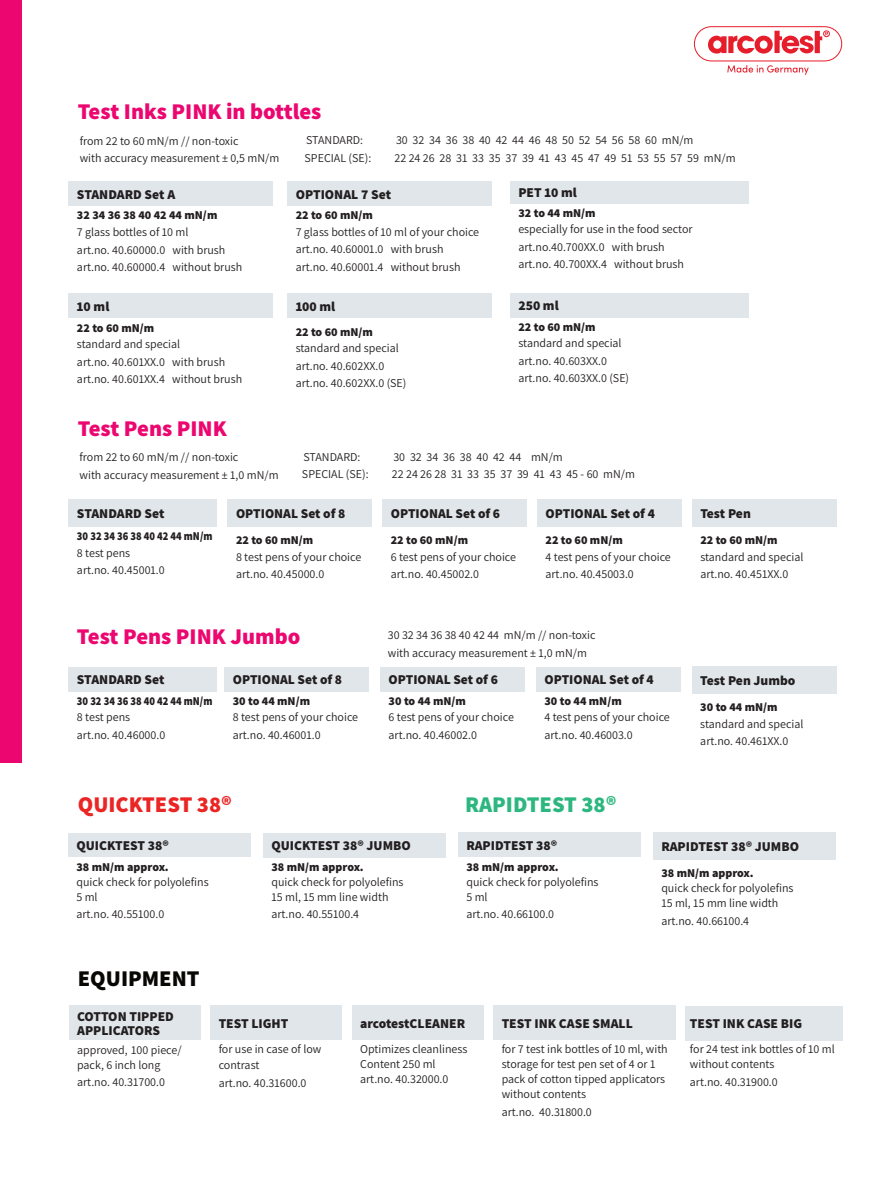
<style>
.page{position:relative;width:893px;height:1191px;background:#fff}
.page>*{position:absolute;margin:0;border:0;box-sizing:border-box;transform-origin:0 0}
.t1{font:800 22.5px "Assistant";color:#ec066f}
.t2{font:800 22.5px "Assistant";color:#ea2523}
.t3{font:800 22.5px "Assistant";color:#2db780}
.t4{font:800 22.5px "Assistant";color:#080704}
.t5{font:800 13.5px/13.5px "Assistant";color:#231f20}
.t6{font:12px/17.5px "Assistant";color:#231f20}
.t7{font:800 12px "Assistant";color:#231f20}
.t8{font:800 12px "Assistant";color:#231f20;scale:.87 1}
</style>
<div class="page">
<div style="left:0;top:0;width:21px;height:762px;background:#ec066f"></div>
<div style="left:510px;top:181px;width:238px;height:22px;background:#e0e6ea"></div>
<div style="left:68px;top:293px;width:205px;height:25px;background:#e0e6ea"></div>
<div style="left:287px;top:293px;width:204px;height:25px;background:#e0e6ea"></div>
<div style="left:287px;top:181px;width:204px;height:25px;background:#e0e6ea"></div>
<div style="left:68px;top:181px;width:205px;height:25px;background:#e0e6ea"></div>
<div style="left:68px;top:499px;width:149px;height:28px;background:#e0e6ea"></div>
<div style="left:68px;top:666px;width:149px;height:25px;background:#e0e6ea"></div>
<div style="left:263px;top:832px;width:183px;height:25px;background:#e0e6ea"></div>
<div style="left:653px;top:832px;width:183px;height:27px;background:#e0e6ea"></div>
<div style="left:68px;top:832px;width:183px;height:25px;background:#e0e6ea"></div>
<div style="left:458px;top:832px;width:183px;height:25px;background:#e0e6ea"></div>
<div style="left:227px;top:499px;width:145px;height:28px;background:#e0e6ea"></div>
<div style="left:224px;top:666px;width:145px;height:25px;background:#e0e6ea"></div>
<div style="left:382px;top:499px;width:145px;height:28px;background:#e0e6ea"></div>
<div style="left:380px;top:666px;width:145px;height:25px;background:#e0e6ea"></div>
<div style="left:537px;top:499px;width:145px;height:28px;background:#e0e6ea"></div>
<div style="left:536px;top:666px;width:145px;height:25px;background:#e0e6ea"></div>
<div style="left:692px;top:499px;width:144px;height:28px;background:#e0e6ea"></div>
<div style="left:692px;top:666px;width:144px;height:27px;background:#e0e6ea"></div>
<div style="left:510px;top:293px;width:238px;height:25px;background:#e0e6ea"></div>
<div style="left:210px;top:1005px;width:132px;height:34px;background:#e0e6ea"></div>
<div style="left:493px;top:1005px;width:183px;height:34px;background:#e0e6ea"></div>
<div style="left:69px;top:1005px;width:131px;height:34px;background:#e0e6ea"></div>
<div style="left:686px;top:1006px;width:157px;height:34px;background:#e0e6ea"></div>
<div style="left:352px;top:1005px;width:131px;height:34px;background:#e0e6ea"></div>
<div style="left:694px;top:26px;width:148px;height:35px;background:#fff;border:1px solid #e61d2b;border-radius:17px"></div>
<div style="left:823px;top:31px;width:7px;height:6px;border:1px solid #e61d2b;border-radius:50%"></div>
<svg style="left:708px;top:31px;width:120px;height:23px"></svg>
<svg style="left:727px;top:65px;width:82px;height:10px"></svg>
<h1 class="t1" style="left:78px;top:102px;width:245px">Test Inks PINK in bottles</h1>
<p class="t6" style="left:80px;top:133px;width:201px">from 22 to 60 mN/m // non-toxic<br>with accuracy measurement ± 0,5 mN/m</p>
<p class="t6" style="left:306px;top:132px;width:58px">STANDARD:</p>
<p class="t6" style="left:396px;top:132px;width:299px">30 32 34 36 38 40 42 44 46 48 50 52 54 56 58 60 mN/m</p>
<p class="t6" style="left:305px;top:150px;width:68px">SPECIAL (SE):</p>
<p class="t6" style="left:394px;top:150px;width:343px">22 24 26 28 31 33 35 37 39 41 43 45 47 49 51 53 55 57 59 mN/m</p>
<p class="t5" style="left:77px;top:188px;width:100px">STANDARD Set A</p>
<p class="t7" style="left:77px;top:210px;width:142px">32 34 36 38 40 42 44 mN/m</p>
<p class="t6" style="left:77px;top:224px;width:167px">7 glass bottles of 10 ml<br>art.no. 40.60000.0 with brush art.no. 40.60000.4 without brush</p>
<p class="t5" style="left:296px;top:188px;width:97px">OPTIONAL 7 Set</p>
<p class="t7" style="left:296px;top:210px;width:79px">22 to 60 mN/m</p>
<p class="t6" style="left:296px;top:224px;width:185px">7 glass bottles of 10 ml of your choice art.no. 40.60001.0 with brush art.no. 40.60001.4 without brush</p>
<p class="t5" style="left:518px;top:187px;width:60px">PET 10 ml</p>
<p class="t7" style="left:518px;top:207px;width:79px">32 to 44 mN/m</p>
<p class="t6" style="left:518px;top:221px;width:176px">especially for use in the food sector art.no.40.700XX.0 with brush art.no. 40.700XX.4 without brush</p>
<p class="t5" style="left:77px;top:301px;width:34px">10 ml</p>
<p class="t7" style="left:77px;top:323px;width:79px">22 to 60 mN/m</p>
<p class="t6" style="left:77px;top:336px;width:167px">standard and special<br>art.no. 40.601XX.0 with brush art.no. 40.601XX.4 without brush</p>
<p class="t5" style="left:296px;top:301px;width:41px">100 ml</p>
<p class="t7" style="left:296px;top:327px;width:79px">22 to 60 mN/m</p>
<p class="t6" style="left:296px;top:340px;width:112px">standard and special art.no. 40.602XX.0 art.no. 40.602XX.0 (SE)</p>
<p class="t5" style="left:518px;top:300px;width:42px">250 ml</p>
<p class="t7" style="left:518px;top:322px;width:79px">22 to 60 mN/m</p>
<p class="t6" style="left:518px;top:335px;width:112px">standard and special art.no. 40.603XX.0 art.no. 40.603XX.0 (SE)</p>
<h1 class="t1" style="left:78px;top:419px;width:151px">Test Pens PINK</h1>
<p class="t6" style="left:80px;top:449px;width:201px">from 22 to 60 mN/m // non-toxic<br>with accuracy measurement ± 1,0 mN/m</p>
<p class="t6" style="left:303px;top:449px;width:58px">STANDARD:</p>
<p class="t6" style="left:393px;top:449px;width:171px">30 32 34 36 38 40 42 44 mN/m</p>
<p class="t6" style="left:302px;top:466px;width:68px">SPECIAL (SE):</p>
<p class="t6" style="left:392px;top:466px;width:245px">22 24 26 28 31 33 35 37 39 41 43 45 - 60 mN/m</p>
<p class="t5" style="left:77px;top:508px;width:89px">STANDARD Set</p>
<p class="t8" style="left:77px;top:531px;width:157px">30 32 34 36 38 40 42 44 mN/m</p>
<p class="t6" style="left:77px;top:545px;width:89px">8 test pens art.no. 40.45001.0</p>
<p class="t5" style="left:236px;top:508px;width:111px">OPTIONAL Set of 8</p>
<p class="t7" style="left:236px;top:535px;width:79px">22 to 60 mN/m</p>
<p class="t6" style="left:236px;top:549px;width:127px">8 test pens of your choice art.no. 40.45000.0</p>
<h1 class="t1" style="left:77px;top:627px;width:225px">Test Pens PINK Jumbo</h1>
<p class="t5" style="left:77px;top:674px;width:89px">STANDARD Set</p>
<p class="t8" style="left:77px;top:696px;width:157px">30 32 34 36 38 40 42 44 mN/m</p>
<p class="t6" style="left:77px;top:709px;width:90px">8 test pens art.no. 40.46000.0</p>
<p class="t5" style="left:233px;top:674px;width:111px">OPTIONAL Set of 8</p>
<p class="t7" style="left:233px;top:696px;width:79px">30 to 44 mN/m</p>
<p class="t6" style="left:233px;top:709px;width:127px">8 test pens of your choice art.no. 40.46001.0</p>
<p class="t5" style="left:391px;top:508px;width:111px">OPTIONAL Set of 6</p>
<p class="t7" style="left:391px;top:535px;width:79px">22 to 60 mN/m</p>
<p class="t6" style="left:391px;top:549px;width:127px">6 test pens of your choice art.no. 40.45002.0</p>
<p class="t5" style="left:546px;top:508px;width:111px">OPTIONAL Set of 4</p>
<p class="t7" style="left:546px;top:535px;width:79px">22 to 60 mN/m</p>
<p class="t6" style="left:546px;top:549px;width:127px">4 test pens of your choice art.no. 40.45003.0</p>
<p class="t6" style="left:388px;top:627px;width:209px">30 32 34 36 38 40 42 44 mN/m // non-toxic with accuracy measurement ± 1,0 mN/m</p>
<p class="t5" style="left:389px;top:674px;width:111px">OPTIONAL Set of 6</p>
<p class="t7" style="left:389px;top:696px;width:79px">30 to 44 mN/m</p>
<p class="t6" style="left:389px;top:709px;width:127px">6 test pens of your choice art.no. 40.46002.0</p>
<p class="t5" style="left:544px;top:674px;width:111px">OPTIONAL Set of 4</p>
<p class="t7" style="left:544px;top:696px;width:79px">30 to 44 mN/m</p>
<p class="t6" style="left:544px;top:709px;width:127px">4 test pens of your choice art.no. 40.46003.0</p>
<h1 class="t2" style="left:78px;top:795px;width:156px">QUICKTEST 38®</h1>
<h1 class="t3" style="left:465px;top:795px;width:153px">RAPIDTEST 38®</h1>
<p class="t5" style="left:700px;top:508px;width:52px">Test Pen</p>
<p class="t7" style="left:700px;top:535px;width:79px">22 to 60 mN/m</p>
<p class="t6" style="left:700px;top:549px;width:105px">standard and special art.no. 40.451XX.0</p>
<p class="t5" style="left:700px;top:675px;width:97px">Test Pen Jumbo</p>
<p class="t7" style="left:700px;top:702px;width:79px">30 to 44 mN/m</p>
<p class="t6" style="left:700px;top:716px;width:105px">standard and special art.no. 40.461XX.0</p>
<p class="t5" style="left:76px;top:840px;width:94px">QUICKTEST 38®</p>
<p class="t7" style="left:76px;top:862px;width:94px">38 mN/m approx.</p>
<p class="t6" style="left:76px;top:875px;width:134px;line-height:15px">quick check for polyolefins<br>5ml</p>
<p class="t6" style="left:76px;top:906px;width:89px">art.no. 40.55100.0</p>
<p class="t5" style="left:271px;top:840px;width:141px">QUICKTEST 38® JUMBO</p>
<p class="t7" style="left:271px;top:862px;width:94px">38 mN/m approx.</p>
<p class="t6" style="left:271px;top:875px;width:134px;line-height:15px">quick check for polyolefins<br>15 ml, 15 mm line width</p>
<p class="t6" style="left:271px;top:906px;width:89px">art.no. 40.55100.4</p>
<p class="t5" style="left:466px;top:839px;width:92px">RAPIDTEST 38®</p>
<p class="t7" style="left:466px;top:861px;width:94px">38 mN/m approx.</p>
<p class="t6" style="left:466px;top:875px;width:134px;line-height:15px">quick check for polyolefins<br>5ml</p>
<p class="t6" style="left:466px;top:906px;width:89px">art.no. 40.66100.0</p>
<p class="t5" style="left:661px;top:841px;width:139px">RAPIDTEST 38® JUMBO</p>
<p class="t7" style="left:661px;top:868px;width:94px">38 mN/m approx.</p>
<p class="t6" style="left:661px;top:881px;width:134px;line-height:15px">quick check for polyolefins<br>15 ml, 15 mm line width</p>
<p class="t6" style="left:661px;top:912px;width:89px">art.no. 40.66100.4</p>
<h1 class="t4" style="left:78px;top:968px;width:123px">EQUIPMENT</h1>
<p class="t5" style="left:77px;top:1011px;width:98px">COTTON TIPPED<br>APPLICATORS</p>
<p class="t6" style="left:77px;top:1043px;width:106px;line-height:15px">approved, 100 piece/ pack, 6 inch long</p>
<p class="t6" style="left:77px;top:1074px;width:89px">art.no. 40.31700.0</p>
<p class="t5" style="left:219px;top:1017px;width:71px">TEST LIGHT</p>
<p class="t6" style="left:219px;top:1041px;width:104px;line-height:17px">for use in case of low contrast<br>art.no. 40.31600.0</p>
<p class="t5" style="left:360px;top:1017px;width:106px">arcotestCLEANER</p>
<p class="t6" style="left:360px;top:1042px;width:109px;line-height:15px">Optimizes cleanliness<br>Content 250 ml art.no. 40.32000.0</p>
<p class="t5" style="left:502px;top:1017px;width:133px">TEST INK CASE SMALL</p>
<p class="t6" style="left:502px;top:1042px;width:168px;line-height:15px">for 7 test ink bottles of 10 ml, with storage for test pen set of 4 or 1 pack of cotton tipped applicators without contents</p>
<p class="t6" style="left:502px;top:1103px;width:92px">art.no. 40.31800.0</p>
<p class="t5" style="left:690px;top:1018px;width:114px">TEST INK CASE BIG</p>
<p class="t6" style="left:690px;top:1042px;width:146px;line-height:15px">for 24 test ink bottles of 10 ml without contents</p>
<p class="t6" style="left:690px;top:1074px;width:89px">art.no. 40.31900.0</p>
</div>
